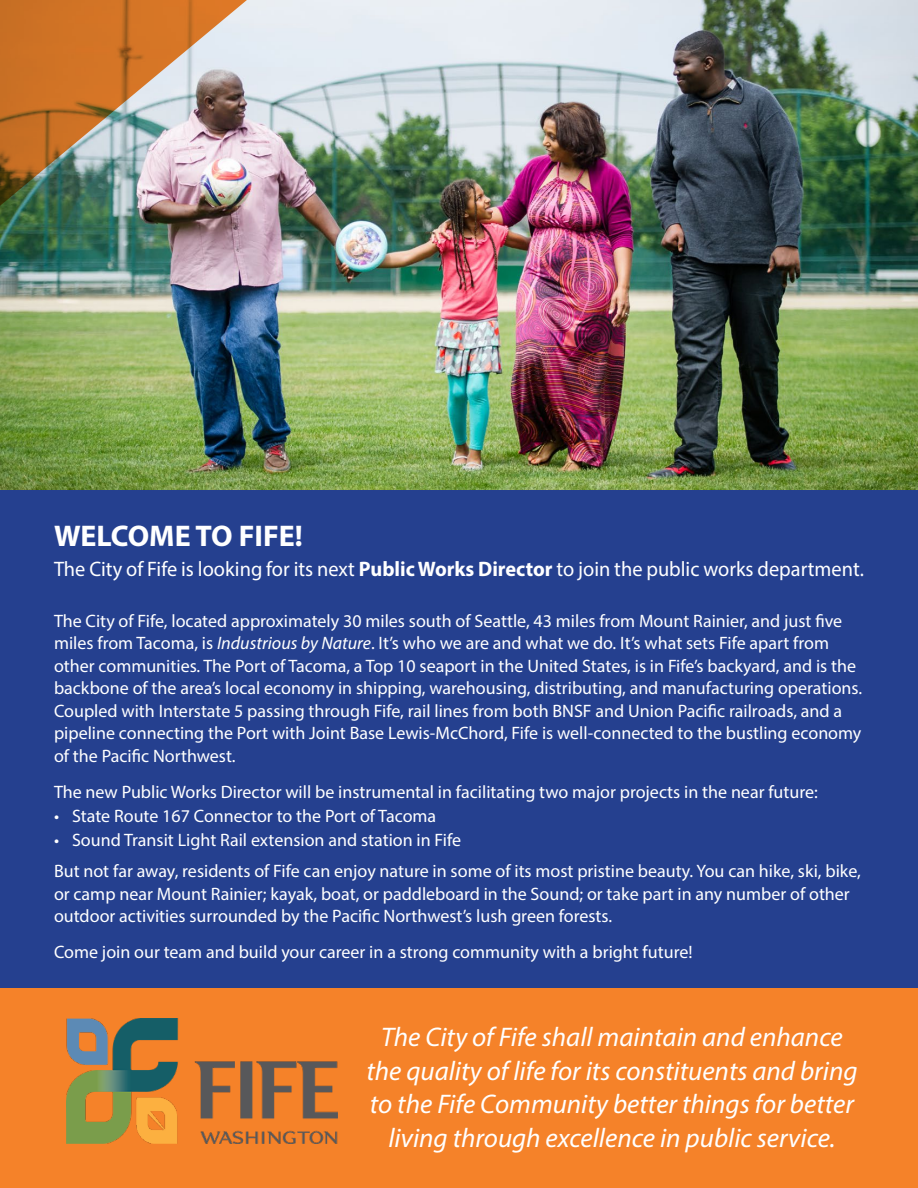
<style>
.page{position:relative;width:918px;height:1188px;background:#25408f}
.page>*{position:absolute;margin:0;border:0;box-sizing:border-box;transform-origin:0 0}
.t1{font:700 30px "Myriad Pro";color:#fff}
.t2{font:italic 27px/33.8px "Myriad Pro";color:#fff;text-align:center}
.t3{font:21px "Myriad Pro";color:#fff}
.t4{font:18px/22.5px "Myriad Pro";color:#fff}
.s1{font-weight:700}
.s2{font-style:italic}
</style>
<div class="page">
<img style="left:0;top:0;width:917px;height:490px">
<div style="left:0;top:988px;width:918px;height:200px;background:#f58229"></div>
<img style="left:0;top:0;width:261px;height:267px">
<img style="left:67px;top:1019px;width:271px;height:124px">
<h1 class="t1" style="left:54px;top:517px;width:250px">WELCOME TO FIFE!</h1>
<p class="t3" style="left:54px;top:556px;width:811px">The City of Fife is looking for its next <span class="s1">Public Works Director</span> to join the public works department.</p>
<p class="t4" style="left:54px;top:609px;width:810px">The City of Fife, located approximately 30 miles south of Seattle, 43 miles from Mount Rainier, and just five miles from Tacoma, is <span class="s2">Industrious by Nature</span>. It’s who we are and what we do. It’s what sets Fife apart from other communities. The Port of Tacoma, a Top 10 seaport in the United States, is in Fife’s backyard, and is the backbone of the area’s local economy in shipping, warehousing, distributing, and manufacturing operations.<br>Coupled with Interstate 5 passing through Fife, rail lines from both BNSF and Union Pacific railroads, and a pipeline connecting the Port with Joint Base Lewis-McChord, Fife is well-connected to the bustling economy of the Pacific Northwest.</p>
<p class="t4" style="left:54px;top:780px;width:765px">The new Public Works Director will be instrumental in facilitating two major projects in the near future:</p>
<p class="t4" style="left:54px;top:804px;width:384px">• State Route 167 Connector to the Port of Tacoma</p>
<p class="t4" style="left:54px;top:823px;width:808px;line-height:31.5px">• Sound Transit Light Rail extension and station in Fife<br>But not far away, residents of Fife can enjoy nature in some of its most pristine beauty. You can hike, ski, bike,</p>
<p class="t4" style="left:54px;top:882px;width:797px">or camp near Mount Rainier; kayak, boat, or paddleboard in the Sound; or take part in any number of other outdoor activities surrounded by the Pacific Northwest’s lush green forests.</p>
<p class="t4" style="left:54px;top:940px;width:640px">Come join our team and build your career in a strong community with a bright future!</p>
<h2 class="t2" style="left:366px;top:1019px;width:493px">The City of Fife shall maintain and enhance the quality of life for its constituents and bring to the Fife Community better things for better living through excellence in public service.</h2>
</div>
